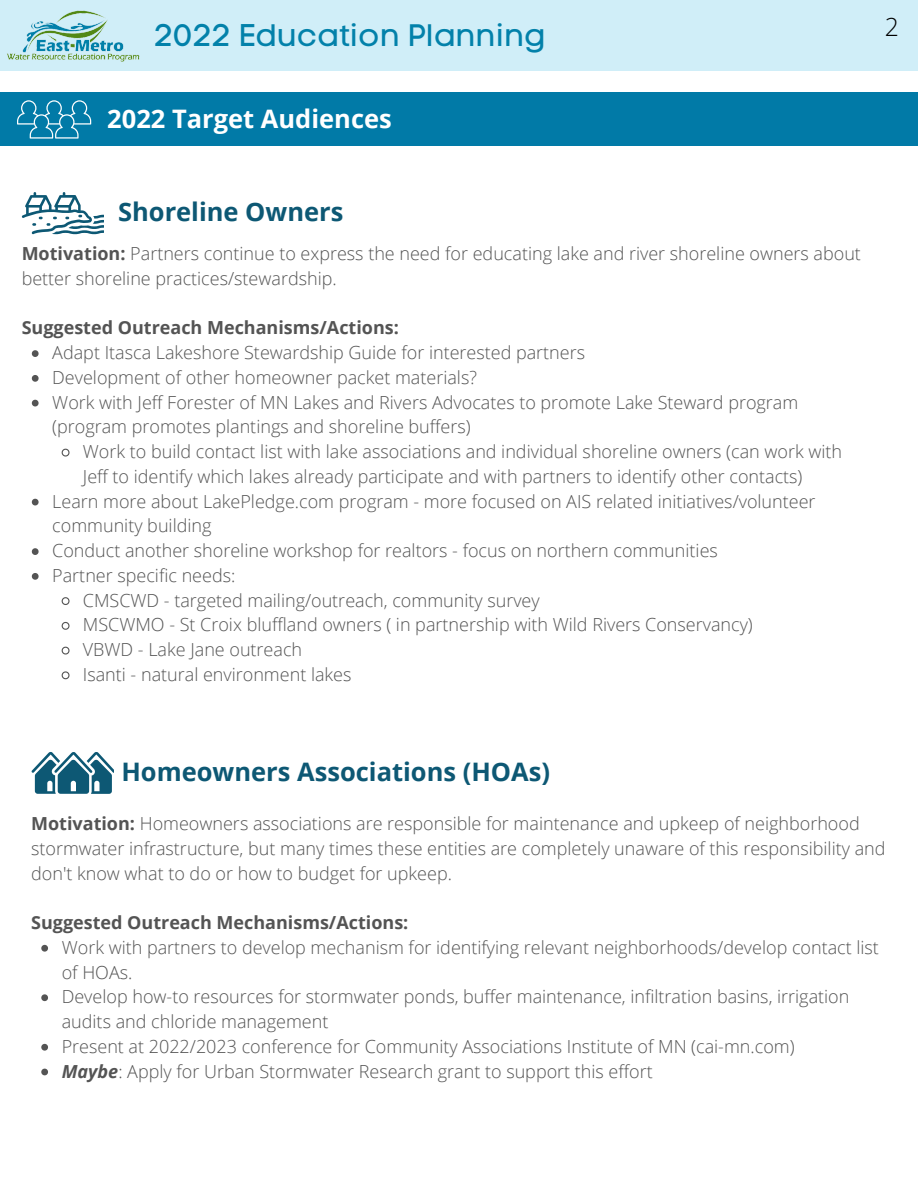
<style>
.page{position:relative;width:918px;height:1188px;background:#fff}
.page>*{position:absolute;margin:0;border:0;box-sizing:border-box;transform-origin:0 0}
.t1{font:31.05px "Code Pro Normal LC";color:#0281aa}
.t2{font:700 25.5px "Open Sans";color:#0d5874}
.t3{font:700 25.5px "Open Sans";color:#fff}
.t4{font:300 24.9px "Open Sans";color:#000}
.t5{font:300 18px/24.8px "Open Sans";color:#545454}
.t6{font:700 18px "Open Sans";color:#545454}
.s1{font-weight:700}
.s2{font-weight:700;font-style:italic}
</style>
<div class="page">
<div style="left:0;top:92px;width:918px;height:54px;background:#017aa7"></div>
<svg style="left:17px;top:100px;width:74px;height:39px"></svg>
<svg style="left:22px;top:192px;width:82px;height:42px"></svg>
<svg style="left:31px;top:752px;width:82px;height:42px"></svg>
<svg style="left:32px;top:350px;width:7px;height:7px"></svg>
<svg style="left:32px;top:375px;width:7px;height:7px"></svg>
<svg style="left:32px;top:400px;width:7px;height:6px"></svg>
<svg style="left:61px;top:448px;width:9px;height:9px"></svg>
<svg style="left:32px;top:499px;width:7px;height:6px"></svg>
<svg style="left:32px;top:548px;width:7px;height:7px"></svg>
<svg style="left:32px;top:573px;width:7px;height:7px"></svg>
<svg style="left:61px;top:597px;width:9px;height:8px"></svg>
<svg style="left:61px;top:621px;width:9px;height:9px"></svg>
<svg style="left:61px;top:646px;width:9px;height:9px"></svg>
<svg style="left:61px;top:671px;width:9px;height:9px"></svg>
<svg style="left:41px;top:945px;width:7px;height:7px"></svg>
<svg style="left:41px;top:994px;width:7px;height:7px"></svg>
<svg style="left:41px;top:1044px;width:7px;height:7px"></svg>
<svg style="left:41px;top:1069px;width:7px;height:6px"></svg>
<div style="left:0;top:0;width:918px;height:71px;background:#d0eef8"></div>
<img style="left:7px;top:10px;width:133px;height:52px">
<p class="t1" style="left:154px;top:17px;width:393px">2022 Education Planning</p>
<p class="t4" style="left:885px;top:9px;width:16px">2</p>
<p class="t3" style="left:107px;top:101px;width:286px">2022 Target Audiences</p>
<p class="t2" style="left:118px;top:193px;width:227px">Shoreline Owners</p>
<p class="t5" style="left:22px;top:241px;width:841px"><span class="s1">Motivation:</span> Partners continue to express the need for educating lake and river shoreline owners about better shoreline practices/stewardship.</p>
<p class="t6" style="left:22px;top:315px;width:379px">Suggested Outreach Mechanisms/Actions:</p>
<p class="t5" style="left:52px;top:340px;width:534px">Adapt Itasca Lakeshore Stewardship Guide for interested partners</p>
<p class="t5" style="left:52px;top:365px;width:426px">Development of other homeowner packet materials?</p>
<p class="t5" style="left:52px;top:389px;width:748px">Work with Jeff Forester of MN Lakes and Rivers Advocates to promote Lake Steward program (program promotes plantings and shoreline buffers)</p>
<p class="t5" style="left:83px;top:439px;width:761px">Work to build contact list with lake associations and individual shoreline owners (can work with<br>Jeff to identify which lakes already participate and with partners to identify other contacts)</p>
<p class="t5" style="left:52px;top:488px;width:765px">Learn more about LakePledge.com program - more focused on AIS related initiatives/volunteer community building</p>
<p class="t5" style="left:52px;top:538px;width:667px">Conduct another shoreline workshop for realtors - focus on northern communities</p>
<p class="t5" style="left:52px;top:563px;width:185px">Partner specific needs:</p>
<p class="t5" style="left:83px;top:587px;width:458px">CMSCWD - targeted mailing/outreach, community survey</p>
<p class="t5" style="left:83px;top:612px;width:671px">MSCWMO - St Croix bluffland owners ( in partnership with Wild Rivers Conservancy)</p>
<p class="t5" style="left:83px;top:637px;width:221px">VBWD - Lake Jane outreach</p>
<p class="t5" style="left:83px;top:662px;width:270px">Isanti - natural environment lakes</p>
<p class="t2" style="left:121px;top:754px;width:430px">Homeowners Associations (HOAs)</p>
<p class="t5" style="left:31px;top:811px;width:856px"><span class="s1">Motivation:</span> Homeowners associations are responsible for maintenance and upkeep of neighborhood stormwater infrastructure, but many times these entities are completely unaware of this responsibility and don't know what to do or how to budget for upkeep.</p>
<p class="t6" style="left:31px;top:910px;width:379px">Suggested Outreach Mechanisms/Actions:</p>
<p class="t5" style="left:62px;top:935px;width:819px">Work with partners to develop mechanism for identifying relevant neighborhoods/develop contact list of HOAs.</p>
<p class="t5" style="left:62px;top:984px;width:789px">Develop how-to resources for stormwater ponds, buffer maintenance, infiltration basins, irrigation audits and chloride management</p>
<p class="t5" style="left:62px;top:1034px;width:734px">Present at 2022/2023 conference for Community Associations Institute of MN (cai-mn.com)</p>
<p class="t5" style="left:62px;top:1058px;width:593px"><span class="s2">Maybe</span>: Apply for Urban Stormwater Research grant to support this effort</p>
</div>
